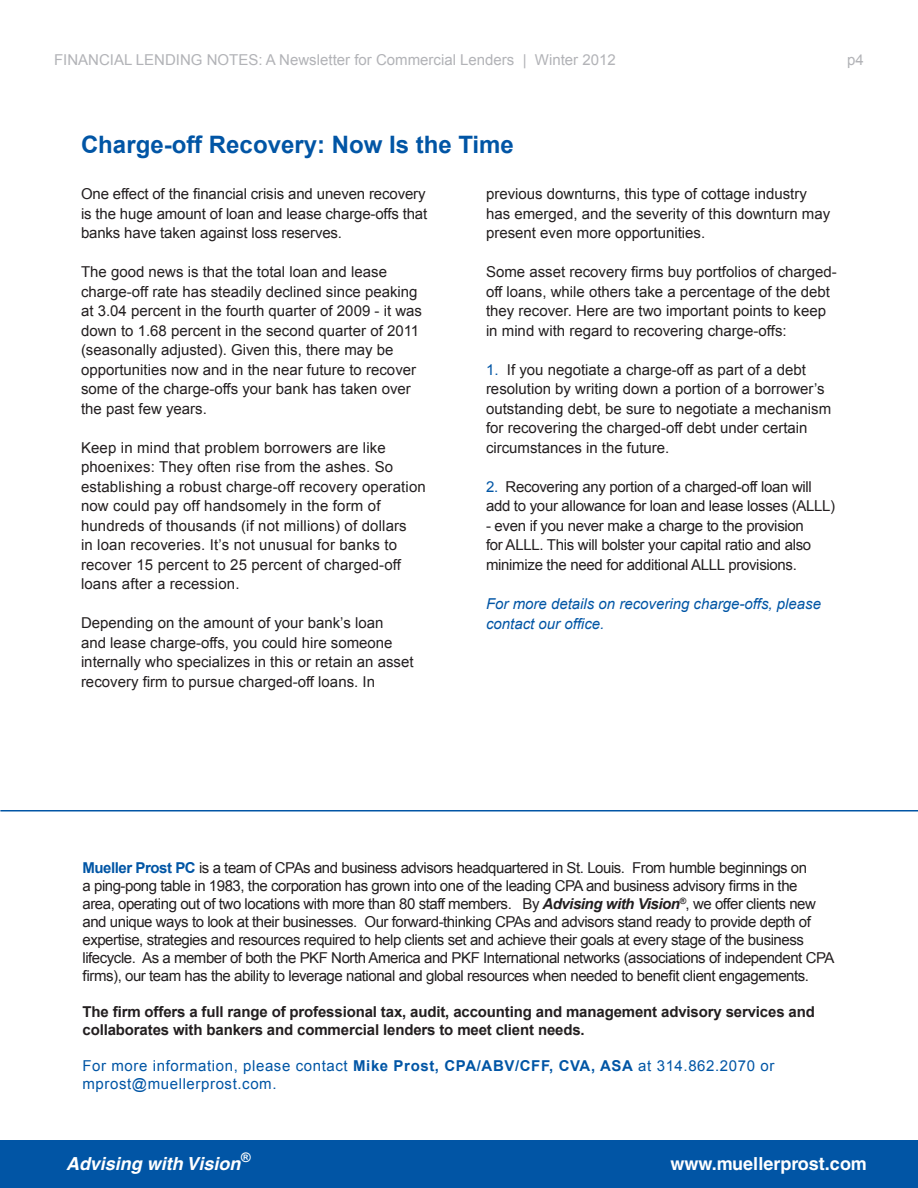
<style>
.page{position:relative;width:918px;height:1188px;background:#fff}
.page>*{position:absolute;margin:0;border:0;box-sizing:border-box;transform-origin:0 0}
.t1{font:700 24px "Arial";color:#0155a5}
.t2{font:700 18px "Helvetica";color:#fff}
.t3{font:italic 700 18px "Helvetica";color:#fff}
.t4{font:15px/19.5px "Arial";color:#231f20}
.t5{font:15px/18px "Arial";letter-spacing:-.03em;color:#231f20}
.t6{font:15px/19.5px "Arial";letter-spacing:-.02em;color:#231f20}
.t7{font:700 15px/18px "Arial";letter-spacing:-.01em;color:#231f20}
.t8{font:15px/18px "Arial";letter-spacing:.04em;color:#0155a5}
.t9{font:15px "Arial";color:#b2b3b7}
.t10{font:italic 15px/20.5px "Arial";color:#0155a5}
.s1{color:#0155a5}
.s2{font-weight:700;color:#0155a5}
.s3{font-weight:700;font-style:italic}
.s4{font-weight:700}
</style>
<div class="page">
<hr style="left:0;top:810px;width:918px;height:2px;background:#0155a5">
<div style="left:0;top:1140px;width:918px;height:48px;background:#0155a5"></div>
<p class="t9" style="left:54px;top:50px;width:563px">FINANCIAL LENDING NOTES: A Newsletter for Commercial Lenders | Winter 2012</p>
<p class="t9" style="left:847px;top:50px;width:18px">p4</p>
<p class="t1" style="left:81px;top:129px;width:434px">Charge-off Recovery: Now Is the Time</p>
<p class="t4" style="left:81px;top:184px;width:348px;text-align:justify">One effect of the financial crisis and uneven recovery is the huge amount of loan and lease charge-offs that banks have taken against loss reserves.</p>
<p class="t4" style="left:81px;top:262px;width:343px">The good news is that the total loan and lease charge-off rate has steadily declined since peaking at 3.04 percent in the fourth quarter of 2009 - it was down to 1.68 percent in the second quarter of 2011 (seasonally adjusted). Given this, there may be opportunities now and in the near future to recover some of the charge-offs your bank has taken over the past few years.</p>
<p class="t4" style="left:81px;top:438px;width:346px">Keep in mind that problem borrowers are like phoenixes: They often rise from the ashes. So establishing a robust charge-off recovery operation now could pay off handsomely in the form of hundreds of thousands (if not millions) of dollars<br>in loan recoveries. It’s not unusual for banks to recover 15 percent to 25 percent of charged-off loans after a recession.</p>
<p class="t4" style="left:81px;top:613px;width:334px">Depending on the amount of your bank’s loan<br>and lease charge-offs, you could hire someone internally who specializes in this or retain an asset recovery firm to pursue charged-off loans. In</p>
<p class="t4" style="left:486px;top:184px;width:346px">previous downturns, this type of cottage industry has emerged, and the severity of this downturn may present even more opportunities.</p>
<p class="t4" style="left:486px;top:262px;width:352px">Some asset recovery firms buy portfolios of charged&shy;off loans, while others take a percentage of the debt they recover. Here are two important points to keep in mind with regard to recovering charge-offs:</p>
<p class="t4" style="left:486px;top:360px;width:347px"><span class="s1">1.</span> If you negotiate a charge-off as part of a debt resolution by writing down a portion of a borrower’s outstanding debt, be sure to negotiate a mechanism for recovering the charged-off debt under certain circumstances in the future.</p>
<p class="t6" style="left:486px;top:477px;width:351px"><span class="s1">2.</span> Recovering any portion of a charged-off loan will add to your allowance for loan and lease losses (ALLL)</p>
<p class="t6" style="left:486px;top:516px;width:327px">- even if you never make a charge to the provision for ALLL. This will bolster your capital ratio and also minimize the need for additional ALLL provisions.</p>
<p class="t10" style="left:486px;top:593px;width:337px">For more details on recovering charge-offs, please contact our office.</p>
<p class="t5" style="left:82px;top:859px;width:754px"><span class="s2">Mueller Prost PC</span> is a team of CPAs and business advisors headquartered in St. Louis. From humble beginnings on<br>a ping-pong table in 1983, the corporation has grown into one of the leading CPA and business advisory firms in the<br>area, operating out of two locations with more than 80 staff members. By <span class="s3">Advising with Vision</span><sup>®</sup>, we offer clients new and unique ways to look at their businesses. Our forward-thinking CPAs and advisors stand ready to provide depth of expertise, strategies and resources required to help clients set and achieve their goals at every stage of the business lifecycle. As a member of both the PKF North America and PKF International networks (associations of independent CPA firms), our team has the ability to leverage national and global resources when needed to benefit client engagements.</p>
<p class="t7" style="left:82px;top:1004px;width:734px">The firm offers a full range of professional tax, audit, accounting and management advisory services and collaborates with bankers and commercial lenders to meet client needs.</p>
<p class="t8" style="left:82px;top:1057px;width:693px">For more information, please contact <span class="s4">Mike Prost, CPA/ABV/CFF, CVA, ASA</span> at 314.862.2070 or mprost@muellerprost.com.</p>
<p class="t3" style="left:66px;top:1153px;width:185px">Advising with Vision<sup>®</sup></p>
<p class="t2" style="left:670px;top:1153px;width:198px">www.muellerprost.com</p>
</div>
